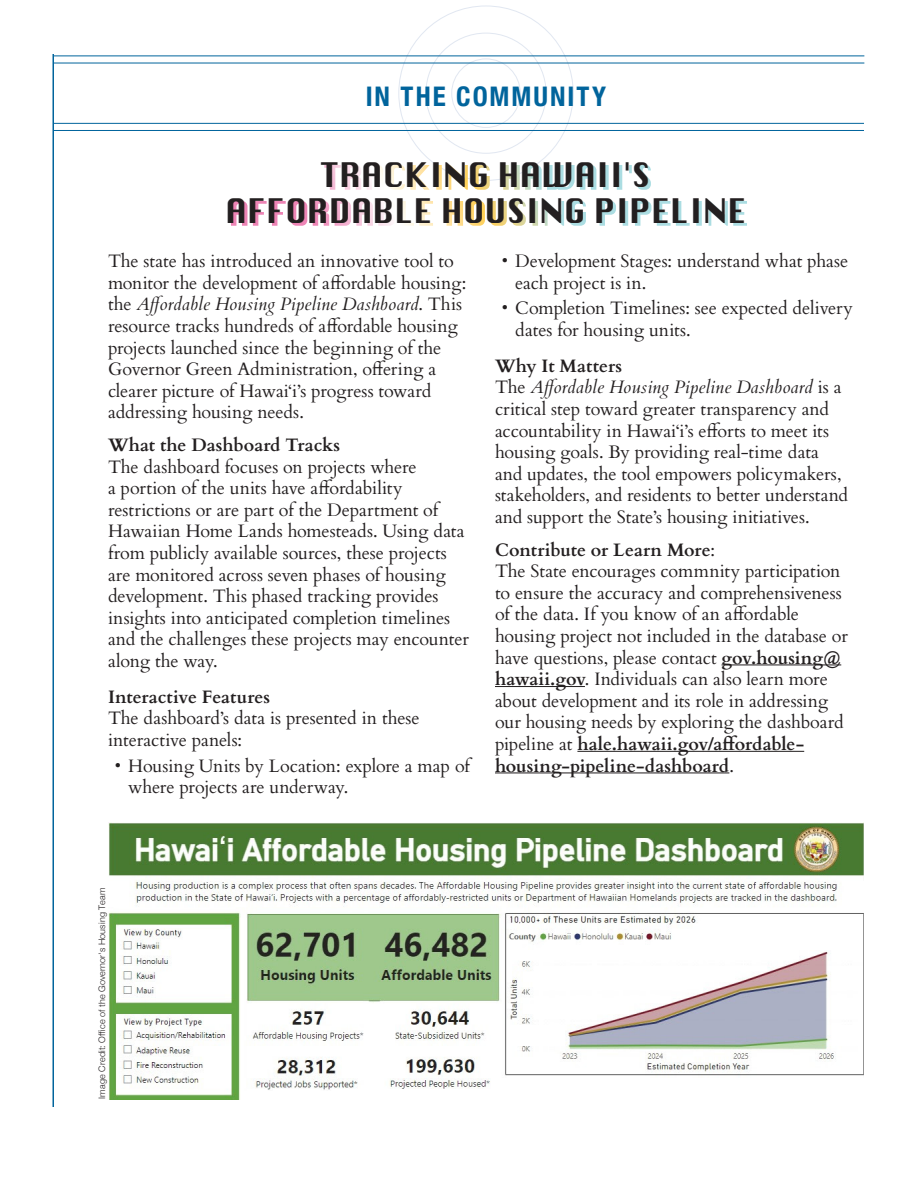
<style>
.page{position:relative;width:918px;height:1188px;background:#fff}
.page>*{position:absolute;margin:0;border:0;box-sizing:border-box;transform-origin:0 0}
.t1{font:33px/36px "Krungthep";letter-spacing:-.005em;color:#231f20;text-align:center}
.t2{font:700 condensed 27px "Helvetica Neue";letter-spacing:.075em;color:#01649c}
.t3{font:18px/21.6px "Cardo";letter-spacing:-.005em;color:#231f20}
.t4{font:300 9px "Helvetica Neue";letter-spacing:.025em;color:#231f20}
.s1{font-style:italic}
.s2{font-weight:700}
</style>
<div class="page">
<hr style="left:52px;top:54px;width:2px;height:1053px;background:#01649c">
<hr style="left:722px;top:664px;width:119px;height:1px;background:#231f20">
<hr style="left:495px;top:686px;width:90px;height:1px;background:#231f20">
<hr style="left:577px;top:751px;width:227px;height:1px;background:#231f20">
<hr style="left:495px;top:772px;width:234px;height:1px;background:#231f20">
<img style="left:108px;top:822px;width:756px;height:277px">
<div style="left:452px;top:59px;width:68px;height:69px;border:1px solid #e1e7f1;border-radius:50%"></div>
<hr style="left:54px;top:123px;width:810px;height:1px;background:#01649c">
<hr style="left:54px;top:130px;width:810px;height:1px;background:#01649c">
<hr style="left:54px;top:56px;width:810px;height:1px;background:#01649c">
<hr style="left:54px;top:63px;width:810px;height:1px;background:#01649c">
<div style="left:243px;top:1091px;width:258px;height:62px;background:#fff"></div>
<div style="left:501px;top:1080px;width:363px;height:63px;background:#fff"></div>
<p class="t2" style="left:366px;top:74px;width:242px">IN THE COMMUNITY</p>
<p class="t1" style="left:225px;top:157px;width:523px">TRACKING HAWAII'S<br>AFFORDABLE HOUSING PIPELINE</p>
<p class="t3" style="left:108px;top:249px;width:360px">The state has introduced an innovative tool to monitor the development of affordable housing: the <span class="s1">Affordable Housing Pipeline Dashboard</span>. This resource tracks hundreds of affordable housing projects launched since the beginning of the Governor Green Administration, offering a clearer picture of Hawai‘i’s progress toward addressing housing needs.</p>
<p class="t3" style="left:108px;top:433px;width:362px"><span class="s2">What the Dashboard Tracks<br></span>The dashboard focuses on projects where<br>a portion of the units have affordability restrictions or are part of the Department of Hawaiian Home Lands homesteads. Using data from publicly available sources, these projects are monitored across seven phases of housing development. This phased tracking provides insights into anticipated completion timelines and the challenges these projects may encounter along the way.</p>
<p class="t3" style="left:108px;top:685px;width:313px"><span class="s2">Interactive Features<br></span>The dashboard’s data is presented in these interactive panels:</p>
<p class="t3" style="left:128px;top:754px;width:343px;text-indent:-14px">• Housing Units by Location: explore a map of where projects are underway.</p>
<p class="t3" style="left:515px;top:249px;width:335px;text-indent:-14px">• Development Stages: understand what phase each project is in.</p>
<p class="t3" style="left:515px;top:297px;width:339px;text-indent:-14px">• Completion Timelines: see expected delivery dates for housing units.</p>
<p class="t3" style="left:495px;top:354px;width:355px"><span class="s2">Why It Matters<br></span>The <span class="s1">Affordable Housing Pipeline Dashboard</span> is a critical step toward greater transparency and accountability in Hawai‘i’s efforts to meet its housing goals. By providing real-time data and updates, the tool empowers policymakers, stakeholders, and residents to better understand and support the State’s housing initiatives.</p>
<p class="t3" style="left:495px;top:538px;width:354px"><span class="s2">Contribute or Learn More</span>:<br>The State encourages commnity participation to ensure the accuracy and comprehensiveness of the data. If you know of an affordable housing project not included in the database or have questions, please contact <span class="s2">gov.housing@ hawaii.gov</span>. Individuals can also learn more about development and its role in addressing our housing needs by exploring the dashboard pipeline at <span class="s2">hale.hawaii.gov/affordable&shy;housing-pipeline-dashboard</span>.</p>
<p class="t4" style="left:95px;top:1099px;width:213px;rotate:-90deg">Image Credit: Office of the Governor's Housing Team</p>
</div>
